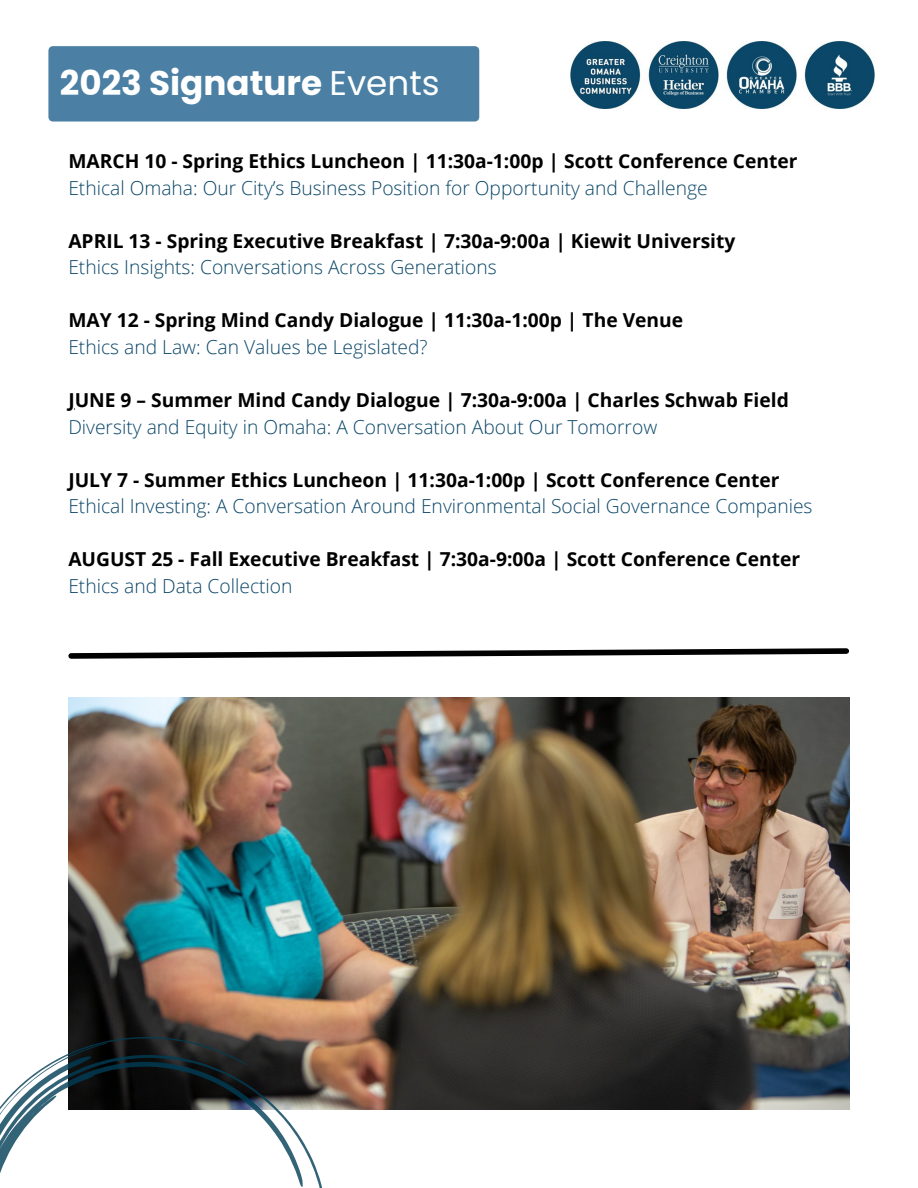
<style>
.page{position:relative;width:918px;height:1188px;background:#fff}
.page>*{position:absolute;margin:0;border:0;box-sizing:border-box;transform-origin:0 0}
.t1{font:700 34.2px "Poppins";color:#fff}
.t2{font:700 19.2px "Open Sans";color:#000}
.t3{font:300 19.2px "Open Sans";color:#0b4768}
.s1{font-weight:400}
</style>
<div class="page">
<img style="left:571px;top:41px;width:304px;height:68px">
<div style="left:48px;top:46px;width:431px;height:76px;background:#4b80a4"></div>
<svg style="left:68px;top:648px;width:781px;height:11px"></svg>
<img style="left:68px;top:697px;width:781px;height:413px">
<svg style="left:0;top:1036px;width:327px;height:152px"></svg>
<h1 class="t1" style="left:60px;top:59px;width:381px">2023 Signature <span class="s1">Events</span></h1>
<p class="t2" style="left:68px;top:148px;width:731px">MARCH 10 - Spring Ethics Luncheon | 11:30a-1:00p | Scott Conference Center</p>
<p class="t3" style="left:68px;top:174px;width:641px">Ethical Omaha: Our City’s Business Position for Opportunity and Challenge</p>
<p class="t2" style="left:68px;top:227px;width:669px">APRIL 13 - Spring Executive Breakfast | 7:30a-9:00a | Kiewit University</p>
<p class="t3" style="left:68px;top:254px;width:430px">Ethics Insights: Conversations Across Generations</p>
<p class="t2" style="left:68px;top:307px;width:616px">MAY 12 - Spring Mind Candy Dialogue | 11:30a-1:00p | The Venue</p>
<p class="t3" style="left:68px;top:333px;width:361px">Ethics and Law: Can Values be Legislated?</p>
<p class="t2" style="left:68px;top:387px;width:722px">JUNE 9 – Summer Mind Candy Dialogue | 7:30a-9:00a | Charles Schwab Field</p>
<p class="t3" style="left:68px;top:413px;width:590px">Diversity and Equity in Omaha: A Conversation About Our Tomorrow</p>
<p class="t2" style="left:68px;top:466px;width:713px">JULY 7 - Summer Ethics Luncheon | 11:30a-1:00p | Scott Conference Center</p>
<p class="t3" style="left:68px;top:493px;width:746px">Ethical Investing: A Conversation Around Environmental Social Governance Companies</p>
<p class="t2" style="left:68px;top:546px;width:733px">AUGUST 25 - Fall Executive Breakfast | 7:30a-9:00a | Scott Conference Center</p>
<p class="t3" style="left:68px;top:572px;width:226px">Ethics and Data Collection</p>
</div>
